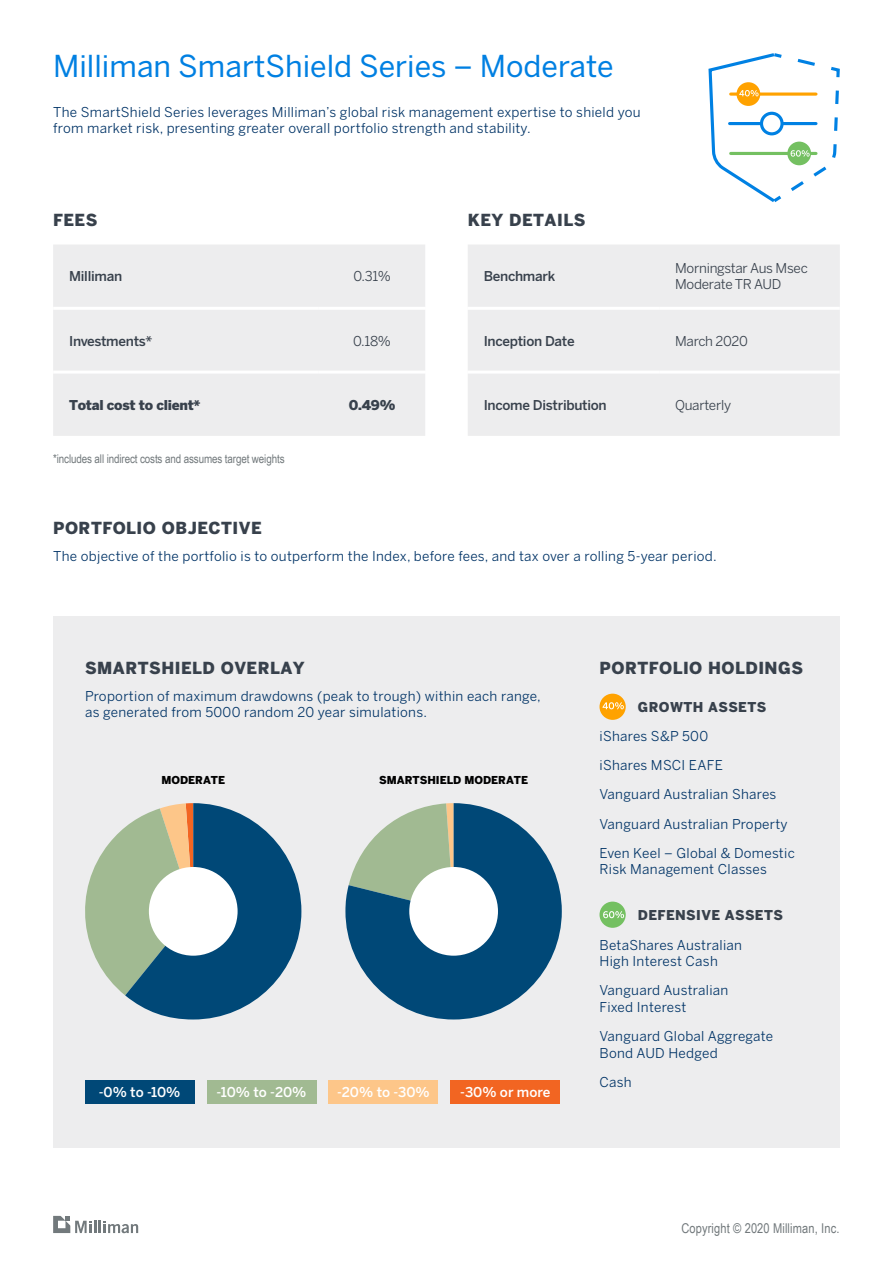
<style>
.page{position:relative;width:893px;height:1263px;background:#fff}
.page>*{position:absolute;margin:0;border:0;box-sizing:border-box;transform-origin:0 0}
.t1{font:30px "Benton Sans";color:#0080e2}
.t2{font:900 16.5px "Benton Sans";letter-spacing:.03em;color:#38414c}
.t3{font:13.5px/16.5px "Benton Sans";letter-spacing:.02em;color:#036}
.t4{font:500 13.5px "Benton Sans";letter-spacing:-.02em;color:#38414c}
.t5{font:13.5px/16.5px "Benton Sans";letter-spacing:-.02em;color:#38414c}
.t6{font:500 13.5px "Benton Sans";letter-spacing:-.005em;color:#fff}
.t7{font:900 13.5px "Benton Sans";letter-spacing:.03em;color:#38414c}
.t8{font:13.5px "Arial Narrow";letter-spacing:.01em;color:#72797c}
.t9{font:900 13.5px "Benton Sans";letter-spacing:-.02em;color:#38414c}
.t10{font:12px "Arial Narrow";letter-spacing:-.01em;color:#72797c}
.t11{font:900 10.8px "Benton Sans";color:#000}
</style>
<div class="page">
<div style="left:53px;top:617px;width:787px;height:531px;background:#ededee"></div>
<svg style="left:53px;top:1216px;width:85px;height:17px"></svg>
<div style="left:53px;top:245px;width:787px;height:191px;background:#ededee"></div>
<hr style="left:53px;top:307px;width:266px;height:3px;background:#fff">
<hr style="left:319px;top:307px;width:106px;height:3px;background:#fff">
<hr style="left:425px;top:307px;width:43px;height:3px;background:#fff">
<hr style="left:468px;top:307px;width:191px;height:3px;background:#fff">
<hr style="left:659px;top:307px;width:181px;height:3px;background:#fff">
<hr style="left:53px;top:371px;width:266px;height:3px;background:#fff">
<hr style="left:319px;top:371px;width:106px;height:3px;background:#fff">
<hr style="left:425px;top:371px;width:43px;height:3px;background:#fff">
<hr style="left:468px;top:371px;width:191px;height:3px;background:#fff">
<hr style="left:659px;top:371px;width:181px;height:3px;background:#fff">
<svg style="left:85px;top:803px;width:216px;height:216px"></svg>
<svg style="left:345px;top:803px;width:217px;height:216px;fill:#004877"></svg>
<div style="left:149px;top:867px;width:89px;height:89px;background:#fff;border-radius:50%"></div>
<div style="left:409px;top:867px;width:89px;height:89px;background:#fff;border-radius:50%"></div>
<svg style="left:708px;top:53px;width:132px;height:149px"></svg>
<div style="left:601px;top:695px;width:24px;height:24px;background:#ffa200;border-radius:50%"></div>
<div style="left:599px;top:694px;width:27px;height:26px;border:2px solid #ffa200;border-radius:50%"></div>
<svg style="left:602px;top:702px;width:22px;height:7px"></svg>
<div style="left:601px;top:903px;width:24px;height:24px;background:#74c061;border-radius:50%"></div>
<div style="left:599px;top:901px;width:27px;height:27px;border:2px solid #74c061;border-radius:50%"></div>
<svg style="left:603px;top:911px;width:21px;height:7px"></svg>
<div style="left:85px;top:1080px;width:109px;height:23px;background:#004877"></div>
<div style="left:329px;top:1080px;width:109px;height:23px;background:#fdc689"></div>
<div style="left:207px;top:1080px;width:109px;height:23px;background:#a1ba92"></div>
<div style="left:451px;top:1080px;width:109px;height:23px;background:#f26522"></div>
<h1 class="t1" style="left:53px;top:48px;width:562px">Milliman SmartShield Series – Moderate</h1>
<p class="t3" style="left:53px;top:104px;width:589px">The SmartShield Series leverages Milliman’s global risk management expertise to shield you from market risk, presenting greater overall portfolio strength and stability.</p>
<p class="t2" style="left:53px;top:210px;width:46px">FEES</p>
<p class="t2" style="left:468px;top:210px;width:119px">KEY DETAILS</p>
<p class="t4" style="left:69px;top:268px;width:55px">Milliman</p>
<p class="t5" style="left:353px;top:268px;width:39px">0.31%</p>
<p class="t4" style="left:484px;top:268px;width:73px">Benchmark</p>
<p class="t5" style="left:675px;top:260px;width:134px">Morningstar Aus Msec<br>Moderate TR AUD</p>
<p class="t4" style="left:69px;top:332px;width:85px">Investments*</p>
<p class="t5" style="left:353px;top:332px;width:39px">0.18%</p>
<p class="t4" style="left:484px;top:332px;width:92px">Inception Date</p>
<p class="t5" style="left:675px;top:332px;width:74px">March 2020</p>
<p class="t9" style="left:69px;top:397px;width:133px">Total cost to client*</p>
<p class="t7" style="left:349px;top:397px;width:48px">0.49%</p>
<p class="t4" style="left:484px;top:397px;width:125px">Income Distribution</p>
<p class="t5" style="left:675px;top:397px;width:58px">Quarterly</p>
<p class="t10" style="left:53px;top:450px;width:233px">*includes all indirect costs and assumes target weights</p>
<p class="t2" style="left:53px;top:518px;width:210px">PORTFOLIO OBJECTIVE</p>
<p class="t3" style="left:53px;top:548px;width:665px">The objective of the portfolio is to outperform the Index, before fees, and tax over a rolling 5-year period.</p>
<p class="t2" style="left:85px;top:658px;width:221px">SMARTSHIELD OVERLAY</p>
<p class="t3" style="left:85px;top:687px;width:457px">Proportion of maximum drawdowns (peak to trough) within each range, as generated from 5000 random 20 year simulations.</p>
<p class="t11" style="left:161px;top:774px;width:65px">MODERATE</p>
<p class="t11" style="left:379px;top:774px;width:151px">SMARTSHIELD MODERATE</p>
<p class="t6" style="left:99px;top:1084px;width:83px">-0% to -10%</p>
<p class="t6" style="left:217px;top:1084px;width:91px">-10% to -20%</p>
<p class="t6" style="left:337px;top:1084px;width:94px">-20% to -30%</p>
<p class="t6" style="left:460px;top:1084px;width:92px">-30% or more</p>
<p class="t2" style="left:599px;top:658px;width:205px">PORTFOLIO HOLDINGS</p>
<p class="t7" style="left:638px;top:698px;width:130px">GROWTH ASSETS</p>
<p class="t3" style="left:599px;top:721px;width:197px;line-height:29.2px">iShares S&amp;P 500<br>iShares MSCI EAFE<br>Vanguard Australian Shares<br>Vanguard Australian Property<br>Even Keel – Global &amp; Domestic</p>
<p class="t3" style="left:599px;top:861px;width:169px">Risk Management Classes</p>
<p class="t7" style="left:638px;top:907px;width:147px">DEFENSIVE ASSETS</p>
<p class="t3" style="left:599px;top:936px;width:144px">BetaShares Australian<br>High Interest Cash</p>
<p class="t3" style="left:599px;top:982px;width:130px">Vanguard Australian<br>Fixed Interest</p>
<p class="t3" style="left:599px;top:1028px;width:175px">Vanguard Global Aggregate<br>Bond AUD Hedged</p>
<p class="t3" style="left:599px;top:1074px;width:34px">Cash</p>
<p class="t8" style="left:681px;top:1218px;width:160px">Copyright © 2020 Milliman, Inc.</p>
</div>
